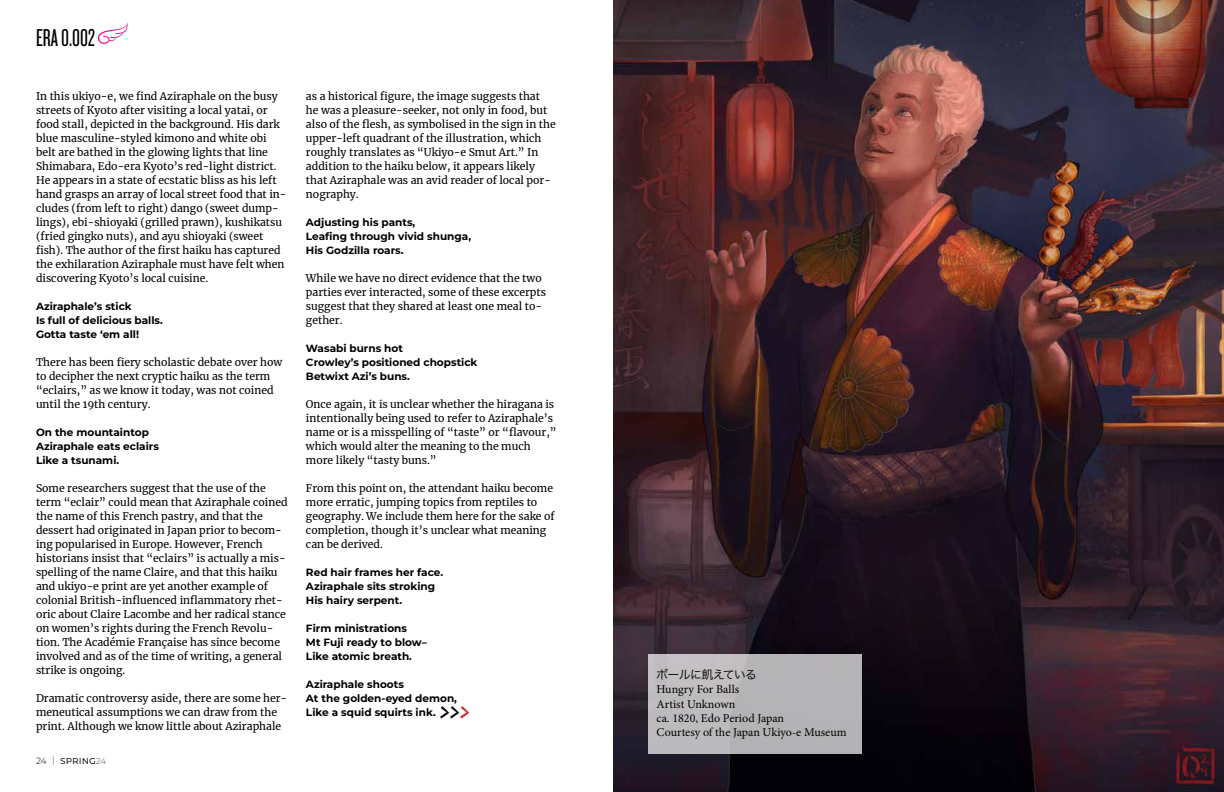
<style>
.page{position:relative;width:1224px;height:792px;background:#fff}
.page>*{position:absolute;margin:0;border:0;box-sizing:border-box;transform-origin:0 0}
.t1{font:25.3px "Knockout HTF27 Junior Bantamwt";color:#000}
.t2{font:23.5px "Blockhead Unplugged";color:#000}
.t3{font:12px/14.4px "Minion Pro";color:#000}
.t4{font:12px "Hira Kaku Pro N W3";letter-spacing:-.06em;color:#000}
.t5{font:10.5px/14px "Merriweather";color:#000}
.t6{font:700 10.5px/14px "Montserrat";color:#000}
.t7{font:10.5px "Montserrat";color:#000}
.s1{font-weight:300;font-size:9px}
.s2{font-size:9px;color:#808285}
.s3{font-size:8.5px;color:#77787b}
.s4{color:#d2232a}
</style>
<div class="page">
<img style="left:613px;top:0;width:611px;height:792px">
<svg style="left:98px;top:24px;width:29px;height:20px"></svg>
<div style="left:648px;top:655px;width:214px;height:99px;background:linear-gradient(to right,#c0bdc1,#b1b0b2)"></div>
<h1 class="t1" style="left:36px;top:26px;width:60px">ERA 0.002</h1>
<p class="t5" style="left:36px;top:89px;width:252px">In this ukiyo-e, we find Aziraphale on the busy streets of Kyoto after visiting a local yatai, or food stall, depicted in the background. His dark blue masculine-styled kimono and white obi belt are bathed in the glowing lights that line Shimabara, Edo-era Kyoto’s red-light district.<br>He appears in a state of ecstatic bliss as his left hand grasps an array of local street food that in&shy;cludes (from left to right) dango (sweet dump&shy;lings), ebi-shioyaki (grilled prawn), kushikatsu (fried gingko nuts), and ayu shioyaki (sweet fish). The author of the first haiku has captured the exhilaration Aziraphale must have felt when discovering Kyoto’s local cuisine.</p>
<p class="t6" style="left:36px;top:299px;width:128px">Aziraphale’s stick<br>Is full of delicious balls.<br>Gotta taste ‘em all!</p>
<p class="t5" style="left:36px;top:355px;width:248px">There has been fiery scholastic debate over how to decipher the next cryptic haiku as the term “eclairs,” as we know it today, was not coined until the 19th century.</p>
<p class="t6" style="left:36px;top:425px;width:124px">On the mountaintop<br>Aziraphale eats eclairs<br>Like a tsunami.</p>
<p class="t5" style="left:36px;top:481px;width:253px">Some researchers suggest that the use of the term “eclair” could mean that Aziraphale coined the name of this French pastry, and that the dessert had originated in Japan prior to becom&shy;ing popularised in Europe. However, French historians insist that “eclairs” is actually a mis&shy;spelling of the name Claire, and that this haiku and ukiyo-e print are yet another example of colonial British-influenced inflammatory rhet&shy;oric about Claire Lacombe and her radical stance on women’s rights during the French Revolu&shy;tion. The Académie Française has since become involved and as of the time of writing, a general strike is ongoing.</p>
<p class="t5" style="left:36px;top:691px;width:253px">Dramatic controversy aside, there are some her&shy;meneutical assumptions we can draw from the print. Although we know little about Aziraphale</p>
<p class="t7" style="left:36px;top:753px;width:72px"><span class="s1">24</span> <span class="s2">|</span> spring<span class="s3">24</span></p>
<p class="t5" style="left:306px;top:89px;width:251px">as a historical figure, the image suggests that<br>he was a pleasure-seeker, not only in food, but also of the flesh, as symbolised in the sign in the upper-left quadrant of the illustration, which roughly translates as “Ukiyo-e Smut Art.” In addition to the haiku below, it appears likely that Aziraphale was an avid reader of local por&shy;nography.</p>
<p class="t6" style="left:306px;top:215px;width:167px">Adjusting his pants,<br>Leafing through vivid shunga,<br>His Godzilla roars.</p>
<p class="t5" style="left:306px;top:271px;width:242px">While we have no direct evidence that the two parties ever interacted, some of these excerpts suggest that they shared at least one meal to&shy;gether.</p>
<p class="t6" style="left:306px;top:341px;width:173px">Wasabi burns hot<br>Crowley’s positioned chopstick<br>Betwixt Azi’s buns.</p>
<p class="t5" style="left:306px;top:397px;width:252px">Once again, it is unclear whether the hiragana is intentionally being used to refer to Aziraphale’s name or is a misspelling of “taste” or “flavour,” which would alter the meaning to the much more likely “tasty buns.”</p>
<p class="t5" style="left:306px;top:481px;width:250px">From this point on, the attendant haiku become more erratic, jumping topics from reptiles to geography. We include them here for the sake of completion, though it’s unclear what meaning can be derived.</p>
<p class="t6" style="left:306px;top:565px;width:139px">Red hair frames her face.<br>Aziraphale sits stroking<br>His hairy serpent.</p>
<p class="t6" style="left:306px;top:621px;width:123px">Firm ministrations<br>Mt Fuji ready to blow–<br>Like atomic breath.</p>
<p class="t6" style="left:306px;top:677px;width:153px">Aziraphale shoots<br>At the golden-eyed demon,<br>Like a squid squirts ink.</p>
<h2 class="t2" style="left:436px;top:693px;width:36px">&gt;&gt;<span class="s4">&gt;</span></h2>
<p class="t4" style="left:656px;top:664px;width:102px">ボールに飢えている</p>
<p class="t3" style="left:657px;top:682px;width:191px">Hungry For Balls<br>Artist Unknown<br>ca. 1820, Edo Period Japan<br>Courtesy of the Japan Ukiyo-e Museum</p>
</div>
